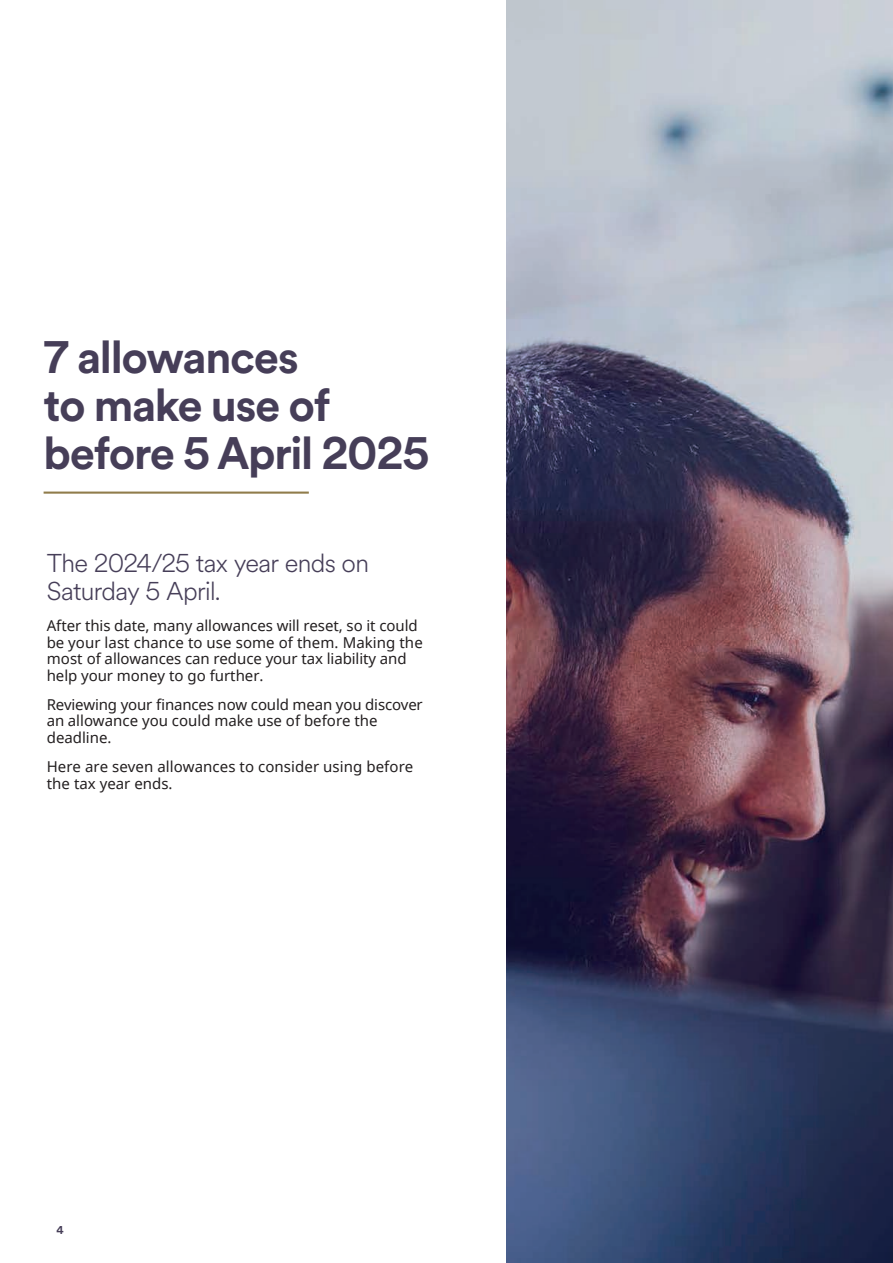
<style>
.page{position:relative;width:893px;height:1263px;background:#fff}
.page>*{position:absolute;margin:0;border:0;box-sizing:border-box;transform-origin:0 0}
._30_32_Benchmark_Intro{font:700 45px/48px "Schroders Circular";letter-spacing:-.03em;color:#463e58}
._17_19_Benchmark_Intro_prussian_blue{font:300 25.5px/28.5px "Schroders Circular";letter-spacing:-.025em;color:#463e58}
._9_5_11_Benchmark_body_copy_with_rule{font:15px/16.5px "Noto Sans";letter-spacing:-.005em;color:#231f20}
._7_5_10_Folio_Text_Prussian_blue{font:700 11.25px "Schroders Circular";color:#463e58}
</style>
<div class="page">
<img style="left:506px;top:0;width:387px;height:1263px">
<hr style="left:44px;top:491px;width:265px;height:3px;background:#907c4b">
<p class="_30_32_Benchmark_Intro" style="left:44px;top:331px;width:387px">7 allowances<br>to make use of before 5 April 2025</p>
<p class="_17_19_Benchmark_Intro_prussian_blue" style="left:47px;top:548px;width:324px">The 2024/25 tax year ends on<br>Saturday 5 April.</p>
<p class="_9_5_11_Benchmark_body_copy_with_rule" style="left:47px;top:617px;width:377px">After this date, many allowances will reset, so it could be your last chance to use some of them. Making the most of allowances can reduce your tax liability and help your money to go further.</p>
<p class="_9_5_11_Benchmark_body_copy_with_rule" style="left:47px;top:696px;width:378px">Reviewing your finances now could mean you discover an allowance you could make use of before the deadline.</p>
<p class="_9_5_11_Benchmark_body_copy_with_rule" style="left:47px;top:758px;width:368px">Here are seven allowances to consider using before the tax year ends.</p>
<p class="_7_5_10_Folio_Text_Prussian_blue" style="left:57px;top:1222px;width:9px">4</p>
</div>
